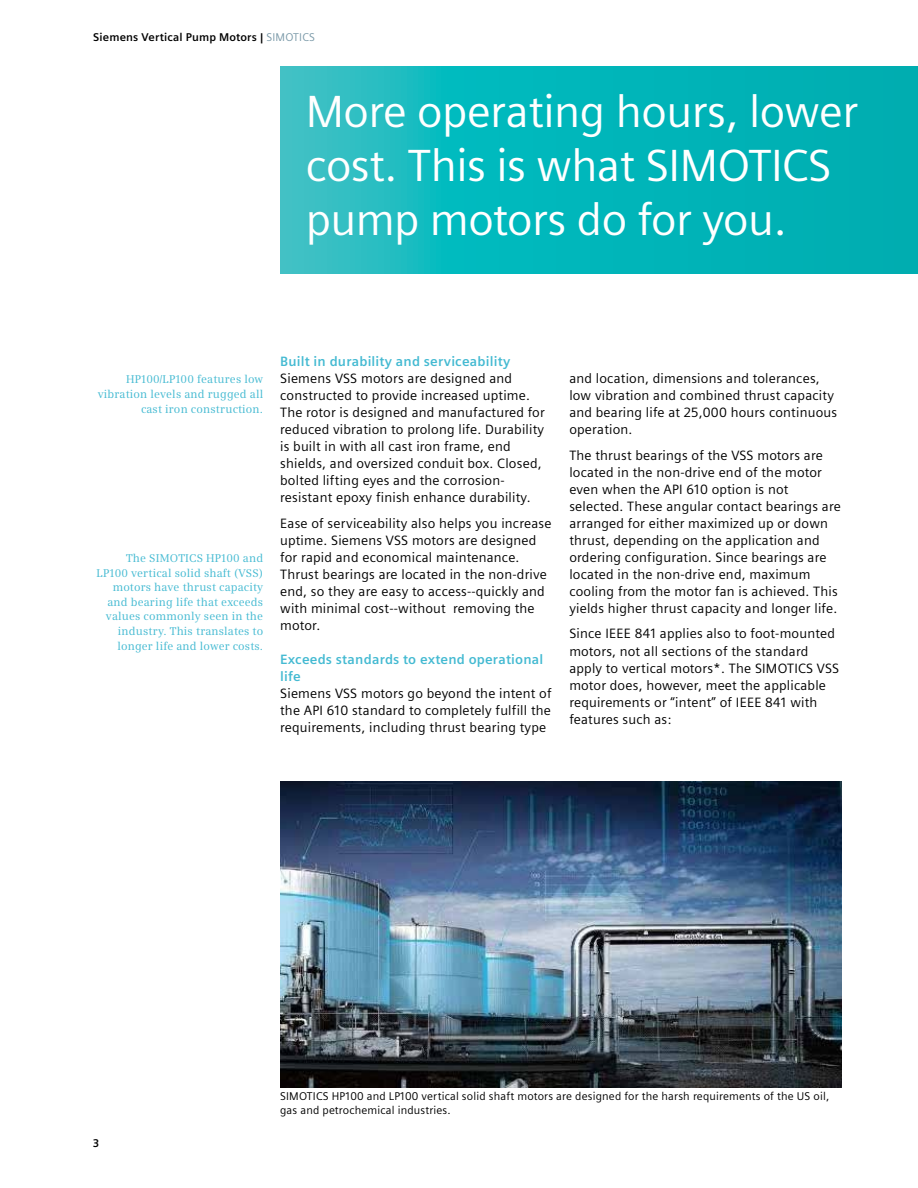
<style>
.page{position:relative;width:918px;height:1188px;background:#fff}
.page>*{position:absolute;margin:0;border:0;box-sizing:border-box;transform-origin:0 0}
.t1{font:45px/54px "Siemens Sans";letter-spacing:-.01em;color:#fff}
.t2{font:13.5px/17px "Siemens Sans";letter-spacing:.015em;color:#000}
.t3{font:700 13.5px/17px "Siemens Sans";letter-spacing:.015em;color:#44bad2}
.t4{font:11.25px/14.5px "Siemens Serif";letter-spacing:.015em;color:#44bad2;text-align:right}
.t5{font:11.25px/14.7px "Siemens Sans";letter-spacing:.015em;color:#000}
.t6{font:700 11.25px "Siemens Sans";letter-spacing:.015em;color:#000}
.s1{font-weight:400;color:#7b9aa9}
</style>
<div class="page">
<img style="left:280px;top:781px;width:561px;height:306px">
<svg style="left:280px;top:67px;width:638px;height:206px;background:#0bb6ba"></svg>
<p class="t6" style="left:93px;top:31px;width:223px">Siemens Vertical Pump Motors | <span class="s1">SIMOTICS</span></p>
<h1 class="t1" style="left:306px;top:85px;width:554px">More operating hours, lower cost. This is what SIMOTICS pump motors do for you.</h1>
<p class="t4" style="left:98px;top:372px;width:167px">HP100/LP100 features low vibration levels and rugged all cast iron construction.</p>
<p class="t4" style="left:97px;top:551px;width:168px">The SIMOTICS HP100 and<br>LP100 vertical solid shaft (VSS) motors have thrust capacity and bearing life that exceeds values commonly seen in the industry. This translates to longer life and lower costs.</p>
<p class="t3" style="left:280px;top:353px;width:232px">Built in durability and serviceability</p>
<p class="t2" style="left:280px;top:370px;width:266px">Siemens VSS motors are designed and constructed to provide increased uptime.<br>The rotor is designed and manufactured for reduced vibration to prolong life. Durability is built in with all cast iron frame, end shields, and oversized conduit box. Closed, bolted lifting eyes and the corrosion&shy;resistant epoxy finish enhance durability.</p>
<p class="t2" style="left:280px;top:515px;width:273px">Ease of serviceability also helps you increase uptime. Siemens VSS motors are designed for rapid and economical maintenance.<br>Thrust bearings are located in the non-drive end, so they are easy to access--quickly and with minimal cost--without removing the motor.</p>
<p class="t3" style="left:280px;top:651px;width:265px">Exceeds standards to extend operational life</p>
<p class="t2" style="left:280px;top:685px;width:273px;text-align:justify">Siemens VSS motors go beyond the intent of the API 610 standard to completely fulfill the requirements, including thrust bearing type</p>
<p class="t2" style="left:569px;top:370px;width:269px">and location, dimensions and tolerances, low vibration and combined thrust capacity and bearing life at 25,000 hours continuous operation.</p>
<p class="t2" style="left:569px;top:447px;width:273px">The thrust bearings of the VSS motors are located in the non-drive end of the motor even when the API 610 option is not selected. These angular contact bearings are arranged for either maximized up or down thrust, depending on the application and ordering configuration. Since bearings are located in the non-drive end, maximum cooling from the motor fan is achieved. This yields higher thrust capacity and longer life.</p>
<p class="t2" style="left:569px;top:625px;width:271px">Since IEEE 841 applies also to foot-mounted motors, not all sections of the standard apply to vertical motors*. The SIMOTICS VSS motor does, however, meet the applicable requirements or “intent” of IEEE 841 with features such as:</p>
<p class="t6" style="left:93px;top:1137px;width:8px">3</p>
<p class="t5" style="left:280px;top:1089px;width:551px">SIMOTICS HP100 and LP100 vertical solid shaft motors are designed for the harsh requirements of the US oil, gas and petrochemical industries.</p>
</div>
